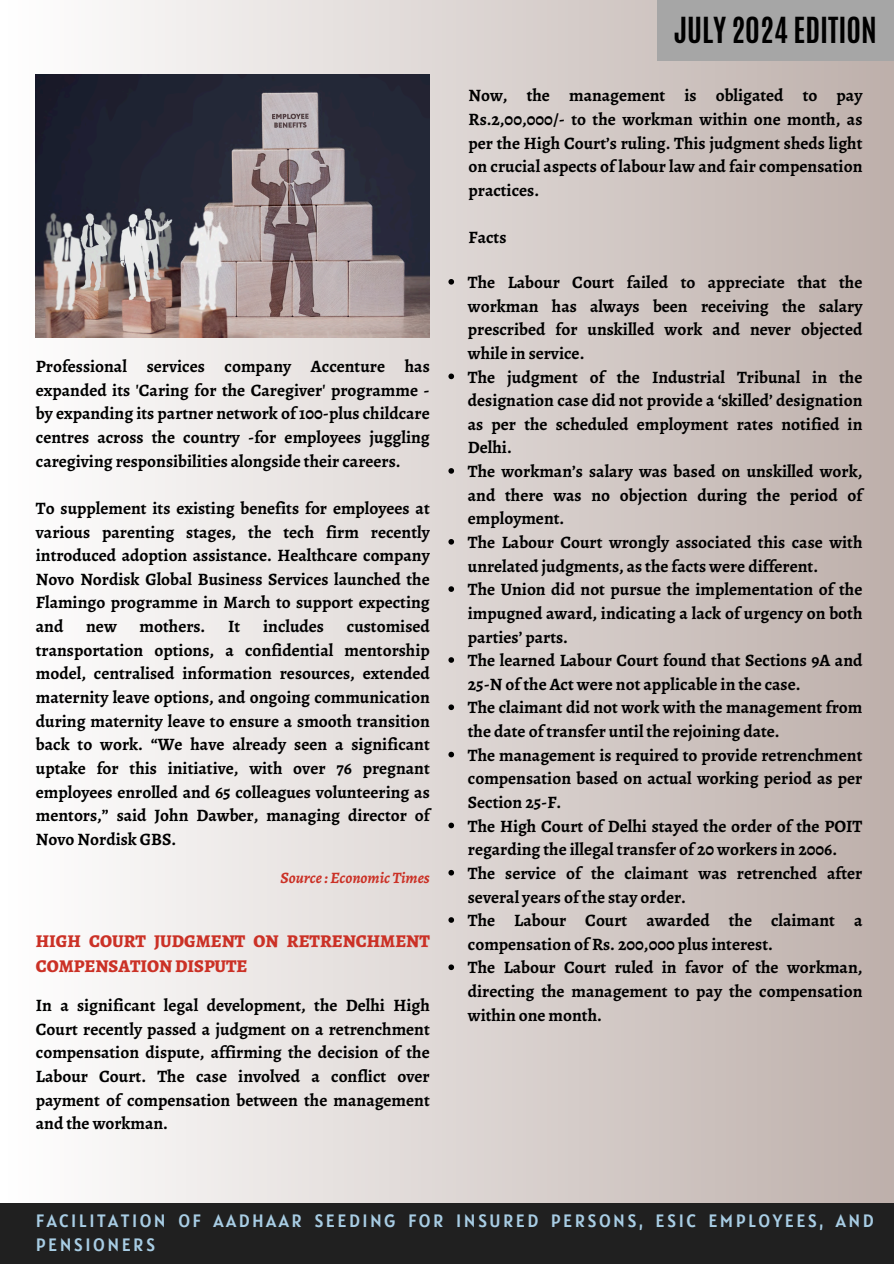
<style>
.page{position:relative;width:894px;height:1264px;background:#fff}
.page>*{position:absolute;margin:0;border:0;box-sizing:border-box;transform-origin:0 0}
.t1{font:700 30px "Antonio";color:#000}
.t2{font:800 18px/24.8px "Alegreya";color:#cb3126}
.t3{font:17.85px/24.8px "Alatsi";letter-spacing:.14em;color:#a8cde4}
.t4{font:700 17.4px/23.7px "Alegreya";color:#000;text-align:justify}
.t5{font:italic 700 15.9px "Alegreya";color:#cb3126}
</style>
<div class="page">
<div style="left:0;top:0;width:893px;height:1263px;background:linear-gradient(to right,#fff,#beb0ab)"></div>
<div style="left:656px;top:0;width:237px;height:61px;background:#a6a6a6"></div>
<img style="left:36px;top:75px;width:394px;height:262px">
<svg style="left:448px;top:279px;width:6px;height:5px"></svg>
<svg style="left:448px;top:373px;width:6px;height:6px"></svg>
<svg style="left:448px;top:468px;width:6px;height:5px"></svg>
<svg style="left:448px;top:539px;width:6px;height:5px"></svg>
<svg style="left:448px;top:586px;width:6px;height:6px"></svg>
<svg style="left:448px;top:657px;width:6px;height:5px"></svg>
<svg style="left:448px;top:704px;width:6px;height:6px"></svg>
<svg style="left:448px;top:751px;width:6px;height:6px"></svg>
<svg style="left:448px;top:822px;width:6px;height:6px"></svg>
<svg style="left:448px;top:869px;width:6px;height:6px"></svg>
<svg style="left:448px;top:917px;width:6px;height:5px"></svg>
<svg style="left:448px;top:964px;width:6px;height:6px"></svg>
<div style="left:0;top:1203px;width:893px;height:60px;background:#202020"></div>
<p class="t4" style="left:36px;top:354px;width:395px">Professional services company Accenture has expanded its 'Caring for the Caregiver' programme - by expanding its partner network of 100-plus childcare centres across the country -for employees juggling caregiving responsibilities alongside their careers.</p>
<h2 class="t4" style="left:36px;top:496px;width:395px">To supplement its existing benefits for employees at various parenting stages, the tech firm recently introduced adoption assistance. Healthcare company Novo Nordisk Global Business Services launched the Flamingo programme in March to support expecting and</h2>
<h2 class="t4" style="left:36px;top:614px;width:395px;text-indent:311px">customised transportation options, a confidential mentorship model, centralised information resources, extended maternity leave options, and ongoing communication during maternity leave to ensure a smooth transition back to work. “We have already seen a significant uptake for this initiative, with over 76 pregnant employees enrolled and 65 colleagues volunteering as mentors,” said John Dawber, managing director of Novo Nordisk GBS.</h2>
<h2 class="t4" style="left:86px;top:614px;width:32px">new</h2>
<h2 class="t4" style="left:140px;top:614px;width:67px">mothers.</h2>
<h2 class="t4" style="left:228px;top:614px;width:14px">It</h2>
<h2 class="t4" style="left:263px;top:614px;width:62px">includes</h2>
<h4 class="t5" style="left:280px;top:867px;width:151px">Source: Economic Times</h4>
<p class="t2" style="left:36px;top:928px;width:395px">HIGH COURT JUDGMENT ON RETRENCHMENT<br>COMPENSATION DISPUTE</p>
<p class="t4" style="left:36px;top:993px;width:395px">In a significant legal development, the Delhi High Court recently passed a judgment on a retrenchment compensation dispute, affirming the decision of the Labour Court. The case involved a conflict over payment of compensation between the management and the workman.</p>
<p class="t1" style="left:673px;top:8px;width:204px">JULY 2024 EDITION</p>
<h4 class="t4" style="left:468px;top:84px;width:395px">Now, the management is obligated to pay Rs.2,00,000/- to the workman within one month, as per the High Court’s ruling. This judgment sheds light on crucial aspects of labour law and fair compensation practices.</h4>
<h1 class="t4" style="left:468px;top:225px;width:39px">Facts</h1>
<h4 class="t4" style="left:468px;top:270px;width:396px">The Labour Court failed to appreciate that the workman has always been receiving the salary prescribed for unskilled work and never objected while in service.</h4>
<h4 class="t4" style="left:468px;top:365px;width:396px">The judgment of the Industrial Tribunal in the designation case did not provide a ‘skilled’ designation as per the scheduled employment rates notified in Delhi.</h4>
<p class="t4" style="left:468px;top:459px;width:396px">The workman’s salary was based on unskilled work, and there was no objection during the period of employment.</p>
<p class="t4" style="left:468px;top:530px;width:396px">The Labour Court wrongly associated this case with unrelated judgments, as the facts were different.</p>
<p class="t4" style="left:468px;top:577px;width:396px">The Union did not pursue the implementation of the impugned award, indicating a lack of urgency on both parties’ parts.</p>
<p class="t4" style="left:468px;top:648px;width:396px">The learned Labour Court found that Sections 9A and<br>25-N of the Act were not applicable in the case.</p>
<p class="t4" style="left:468px;top:695px;width:396px">The claimant did not work with the management from the date of transfer until the rejoining date.</p>
<p class="t4" style="left:468px;top:743px;width:396px">The management is required to provide retrenchment compensation based on actual working period as per Section 25-F.</p>
<p class="t4" style="left:468px;top:814px;width:396px">The High Court of Delhi stayed the order of the POIT regarding the illegal transfer of 20 workers in 2006.</p>
<p class="t4" style="left:468px;top:861px;width:396px">The service of the claimant was retrenched after several years of the stay order.</p>
<p class="t4" style="left:468px;top:908px;width:396px">The Labour Court awarded the claimant a compensation of Rs. 200,000 plus interest.</p>
<p class="t4" style="left:468px;top:955px;width:396px">The Labour Court ruled in favor of the workman, directing the management to pay the compensation within one month.</p>
<h3 class="t3" style="left:36px;top:1207px;width:839px">FACILITATION OF AADHAAR SEEDING FOR INSURED PERSONS, ESIC EMPLOYEES, AND<br>PENSIONERS</h3>
</div>
